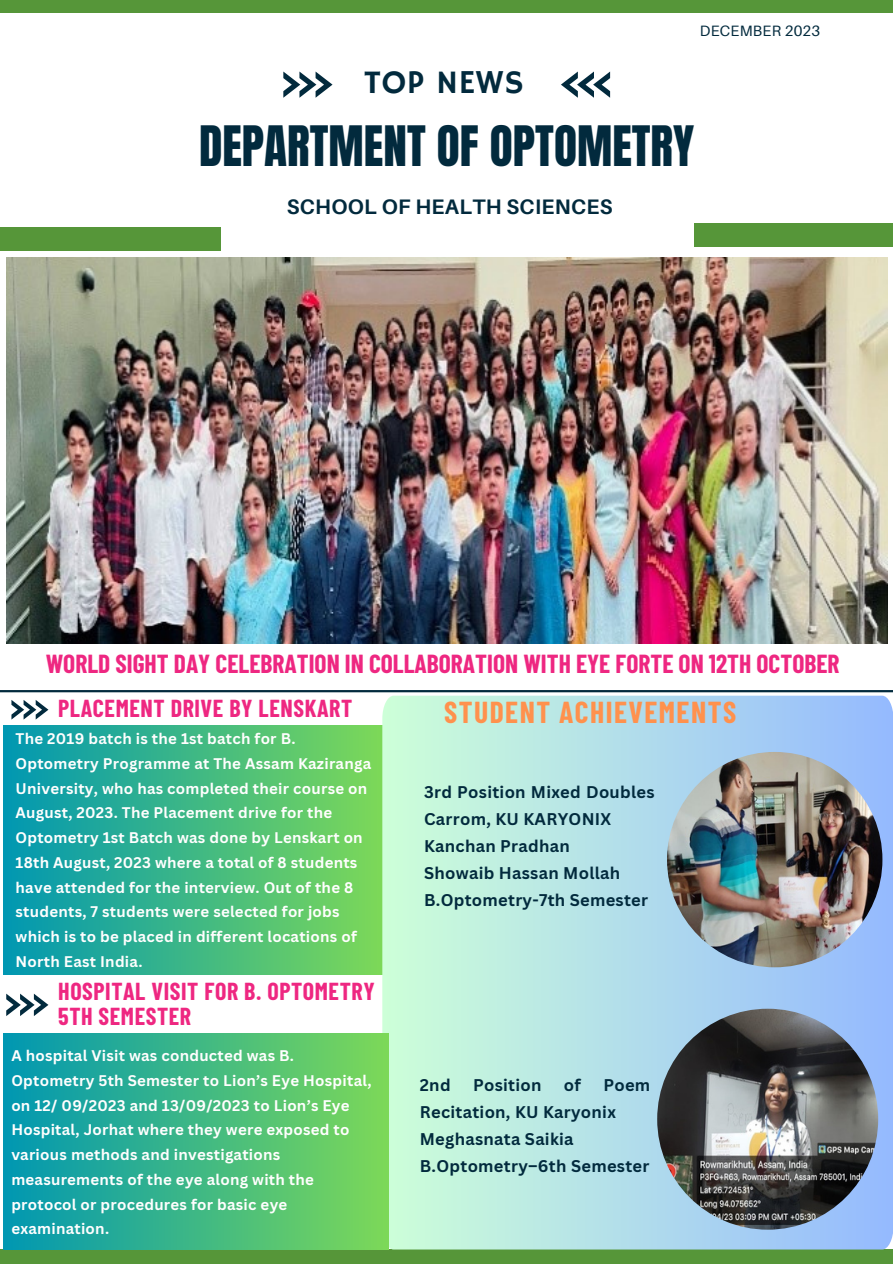
<style>
.page{position:relative;width:893px;height:1264px;background:#fff}
.page>*{position:absolute;margin:0;border:0;box-sizing:border-box;transform-origin:0 0}
.t1{font:47.4px "Anton";color:#022a3d}
.t2{font:33.3px "Hammersmith One";letter-spacing:.02em;color:#022a3d}
.t3{font:700 29.55px "Barlow Condensed";letter-spacing:.05em;color:#ff914d}
.t4{font:700 25.5px "Barlow Condensed";color:#ee2781}
.t5{font:700 24px/24.8px "Barlow Condensed";letter-spacing:.025em;color:#ee2781}
.t6{font:700 21px "Aileron";letter-spacing:.015em;color:#022a3d}
.t7{font:700 16.5px/27px "Canva Sans";letter-spacing:.015em;color:#022a3d}
.t8{font:700 15px/24.8px "Canva Sans";letter-spacing:.015em;color:#fffefe}
.t9{font:15px "Aileron";letter-spacing:.015em;color:#022a3d}
</style>
<div class="page">
<div style="left:3px;top:725px;width:379px;height:249px;background:linear-gradient(to right,#0097b2,#7dd858)"></div>
<img style="left:6px;top:257px;width:881px;height:386px">
<div style="left:0;top:227px;width:220px;height:23px;background:#569639"></div>
<div style="left:694px;top:224px;width:198px;height:23px;background:#569639"></div>
<svg style="left:283px;top:72px;width:49px;height:25px"></svg>
<svg style="left:561px;top:72px;width:49px;height:25px"></svg>
<div style="left:0;top:0;width:892px;height:12px;background:#569639"></div>
<div style="left:0;top:1249px;width:892px;height:14px;background:#569639"></div>
<hr style="left:0;top:690px;width:892px;height:2px;background:#022a3d">
<svg style="left:382px;top:695px;width:510px;height:554px;background:#b6e2e7"></svg>
<svg style="left:11px;top:700px;width:37px;height:19px"></svg>
<svg style="left:6px;top:993px;width:42px;height:23px"></svg>
<div style="left:3px;top:1033px;width:385px;height:216px;background:linear-gradient(to right,#0097b2,#7dd858)"></div>
<img style="left:667px;top:752px;width:215px;height:215px;border-radius:50%">
<img style="left:657px;top:1008px;width:221px;height:221px;border-radius:50%">
<p class="t2" style="left:364px;top:63px;width:161px">TOP NEWS</p>
<p class="t9" style="left:700px;top:21px;width:122px">DECEMBER 2023</p>
<p class="t1" style="left:199px;top:112px;width:497px">DEPARTMENT OF OPTOMETRY</p>
<p class="t6" style="left:287px;top:194px;width:327px">SCHOOL OF HEALTH SCIENCES</p>
<p class="t4" style="left:46px;top:647px;width:795px">WORLD SIGHT DAY CELEBRATION IN COLLABORATION WITH EYE FORTE ON 12TH OCTOBER</p>
<p class="t5" style="left:58px;top:694px;width:295px">PLACEMENT DRIVE BY LENSKART</p>
<p class="t8" style="left:16px;top:726px;width:357px">The 2019 batch is the 1st batch for B.<br>Optometry Programme at The Assam Kaziranga University, who has completed their course on August, 2023. The Placement drive for the Optometry 1st Batch was done by Lenskart on 18th August, 2023 where a total of 8 students have attended for the interview. Out of the 8 students, 7 students were selected for jobs which is to be placed in different locations of North East India.</p>
<p class="t5" style="left:58px;top:978px;width:318px">HOSPITAL VISIT FOR B. OPTOMETRY<br>5TH SEMESTER</p>
<p class="t8" style="left:11px;top:1042px;width:361px">A hospital Visit was conducted was B.<br>Optometry 5th Semester to Lion’s Eye Hospital, on 12/ 09/2023 and 13/09/2023 to Lion’s Eye Hospital, Jorhat where they were exposed to various methods and investigations measurements of the eye along with the protocol or procedures for basic eye examination.</p>
<p class="t3" style="left:444px;top:694px;width:293px">STUDENT ACHIEVEMENTS</p>
<p class="t7" style="left:424px;top:777px;width:232px">3rd Position Mixed Doubles<br>Carrom, KU KARYONIX</p>
<p class="t7" style="left:424px;top:831px;width:147px">Kanchan Pradhan</p>
<p class="t7" style="left:424px;top:858px;width:197px">Showaib Hassan Mollah</p>
<p class="t7" style="left:424px;top:885px;width:225px">B.Optometry-7th Semester</p>
<p class="t7" style="left:420px;top:1070px;width:32px">2nd</p>
<p class="t7" style="left:473px;top:1070px;width:70px">Position</p>
<p class="t7" style="left:564px;top:1070px;width:19px">of</p>
<p class="t7" style="left:420px;top:1070px;width:232px;text-indent:183px">Poem<br>Recitation, KU Karyonix</p>
<p class="t7" style="left:420px;top:1124px;width:155px">Meghasnata Saikia</p>
<p class="t7" style="left:420px;top:1151px;width:231px">B.Optometry–6th Semester</p>
</div>
